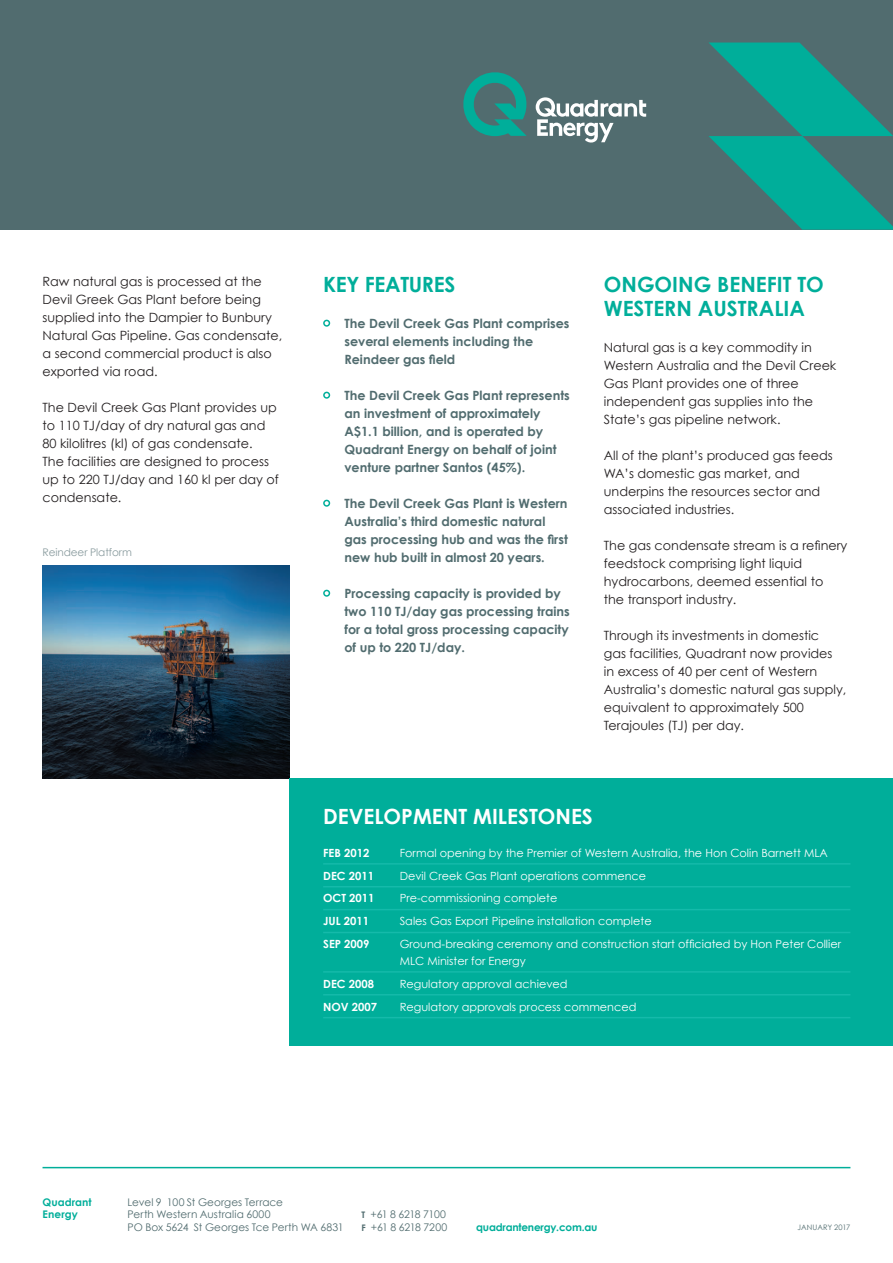
<style>
.page{position:relative;width:893px;height:1263px;background:#fff}
.page>*{position:absolute;margin:0;border:0;box-sizing:border-box;transform-origin:0 0}
.t1{font:700 21px/24px "Century Gothic";color:#00ae9a}
.t2{font:700 21px "Century Gothic";color:#fff}
.t3{font:12.75px/18px "Century Gothic";color:#231f20}
.t4{font:700 12.75px/18px "Century Gothic";color:#516c6f}
.t5{font:11.25px/16.5px "Century Gothic";color:#fff}
.t6{font:700 11.25px "Century Gothic";color:#fff}
.t7{font:10.5px "Century Gothic";color:#516c6f}
.t8{font:700 10.5px "Century Gothic";letter-spacing:-.02em;color:#00ae9a}
.t9{font:10.5px "Century Gothic";letter-spacing:-.01em;color:#8a9c9f}
.t10{font:700 10.5px/12.8px "Century Gothic";letter-spacing:.005em;color:#00ae9a}
.t11{font:10.5px "Century Gothic";letter-spacing:-.035em;color:#516c6f}
.t12{font:7.5px "Century Gothic";letter-spacing:.005em;color:#516c6f}
.s1{font-weight:700;font-size:9px}
</style>
<div class="page">
<div style="left:0;top:0;width:893px;height:230px;background:#516c6f"></div>
<svg style="left:709px;top:43px;width:184px;height:187px"></svg>
<svg style="left:536px;top:97px;width:110px;height:46px"></svg>
<svg style="left:463px;top:72px;width:64px;height:64px"></svg>
<hr style="left:43px;top:1167px;width:807px;height:1px;background:#00ae9a">
<div style="left:323px;top:320px;width:7px;height:7px;border:2px solid #00ae9a;border-radius:50%"></div>
<div style="left:323px;top:392px;width:7px;height:7px;border:2px solid #00ae9a;border-radius:50%"></div>
<div style="left:323px;top:500px;width:7px;height:7px;border:2px solid #00ae9a;border-radius:50%"></div>
<div style="left:323px;top:590px;width:7px;height:7px;border:2px solid #00ae9a;border-radius:50%"></div>
<img style="left:43px;top:566px;width:246px;height:212px">
<div style="left:289px;top:778px;width:604px;height:268px;background:#00ae9a"></div>
<hr style="left:323px;top:863px;width:527px;height:2px;background:#15baaa">
<hr style="left:323px;top:886px;width:527px;height:1px;background:#15baaa">
<hr style="left:323px;top:909px;width:527px;height:1px;background:#15baaa">
<hr style="left:323px;top:932px;width:527px;height:1px;background:#15baaa">
<hr style="left:323px;top:971px;width:527px;height:2px;background:#15baaa">
<hr style="left:323px;top:994px;width:527px;height:1px;background:#15baaa">
<hr style="left:323px;top:1017px;width:527px;height:1px;background:#15baaa">
<p class="t3" style="left:43px;top:272px;width:241px">Raw natural gas is processed at the Devil Greek Gas Plant before being supplied into the Dampier to Bunbury Natural Gas Pipeline. Gas condensate, a second commercial product is also exported via road.</p>
<p class="t3" style="left:43px;top:398px;width:238px">The Devil Creek Gas Plant provides up to 110 TJ/day of dry natural gas and<br>80 kilolitres (kl) of gas condensate.<br>The facilities are designed to process up to 220 TJ/day and 160 kl per day of condensate.</p>
<p class="t9" style="left:43px;top:546px;width:91px">Reindeer Platform</p>
<p class="t1" style="left:323px;top:272px;width:134px">KEY FEATURES</p>
<p class="t4" style="left:344px;top:314px;width:227px">The Devil Creek Gas Plant comprises several elements including the<br>Reindeer gas field</p>
<p class="t4" style="left:344px;top:386px;width:227px">The Devil Creek Gas Plant represents an investment of approximately A$1.1 billion, and is operated by Quadrant Energy on behalf of joint venture partner Santos (45%).</p>
<p class="t4" style="left:344px;top:494px;width:225px">The Devil Creek Gas Plant is Western Australia’s third domestic natural gas processing hub and was the first new hub built in almost 20 years.</p>
<p class="t4" style="left:344px;top:584px;width:227px">Processing capacity is provided by two 110 TJ/day gas processing trains for a total gross processing capacity of up to 220 TJ/day.</p>
<p class="t1" style="left:604px;top:272px;width:222px">ONGOING BENEFIT TO<br>WESTERN AUSTRALIA</p>
<p class="t3" style="left:604px;top:338px;width:234px">Natural gas is a key commodity in Western Australia and the Devil Creek Gas Plant provides one of three independent gas supplies into the State’s gas pipeline network.</p>
<p class="t3" style="left:604px;top:446px;width:231px">All of the plant’s produced gas feeds<br>WA’s domestic gas market, and underpins the resources sector and associated industries.</p>
<p class="t3" style="left:604px;top:536px;width:245px">The gas condensate stream is a refinery feedstock comprising light liquid hydrocarbons, deemed essential to</p>
<p class="t3" style="left:604px;top:590px;width:134px">the transport industry.</p>
<p class="t3" style="left:604px;top:626px;width:244px">Through its investments in domestic<br>gas facilities, Quadrant now provides<br>in excess of 40 per cent of Western Australia’s domestic natural gas supply, equivalent to approximately 500<br>Terajoules (TJ) per day.</p>
<p class="t2" style="left:323px;top:803px;width:271px">DEVELOPMENT MILESTONES</p>
<p class="t6" style="left:323px;top:845px;width:48px">FEB 2012</p>
<p class="t5" style="left:400px;top:844px;width:430px">Formal opening by the Premier of Western Australia, the Hon Colin Barnett MLA</p>
<p class="t6" style="left:323px;top:868px;width:52px">DEC 2011</p>
<p class="t5" style="left:400px;top:867px;width:248px">Devil Creek Gas Plant operations commence</p>
<p class="t6" style="left:323px;top:891px;width:53px">OCT 2011</p>
<p class="t5" style="left:400px;top:890px;width:159px">Pre-commissioning complete</p>
<p class="t6" style="left:323px;top:914px;width:47px">JUL 2011</p>
<p class="t5" style="left:400px;top:913px;width:253px">Sales Gas Export Pipeline installation complete</p>
<p class="t6" style="left:323px;top:937px;width:48px">SEP 2009</p>
<p class="t5" style="left:400px;top:936px;width:443px">Ground-breaking ceremony and construction start officiated by Hon Peter Collier<br>MLC Minister for Energy</p>
<p class="t6" style="left:323px;top:976px;width:52px">DEC 2008</p>
<p class="t5" style="left:400px;top:975px;width:169px">Regulatory approval achieved</p>
<p class="t6" style="left:323px;top:999px;width:55px">NOV 2007</p>
<p class="t5" style="left:400px;top:998px;width:238px">Regulatory approvals process commenced</p>
<p class="t10" style="left:43px;top:1195px;width:51px">Quadrant<br>Energy</p>
<p class="t7" style="left:128px;top:1195px;width:157px">Level 9 100 St Georges Terrace</p>
<p class="t7" style="left:128px;top:1208px;width:145px">Perth Western Australia 6000</p>
<p class="t7" style="left:128px;top:1221px;width:218px">PO Box 5624 St Georges Tce Perth WA 6831</p>
<p class="t11" style="left:361px;top:1208px;width:86px"><span class="s1">T</span> +61 8 6218 7100</p>
<p class="t7" style="left:361px;top:1221px;width:87px"><span class="s1">F</span> +61 8 6218 7200</p>
<p class="t8" style="left:476px;top:1221px;width:123px">quadrantenergy.com.au</p>
<p class="t12" style="left:797px;top:1223px;width:55px">JANUARY 2017</p>
</div>
